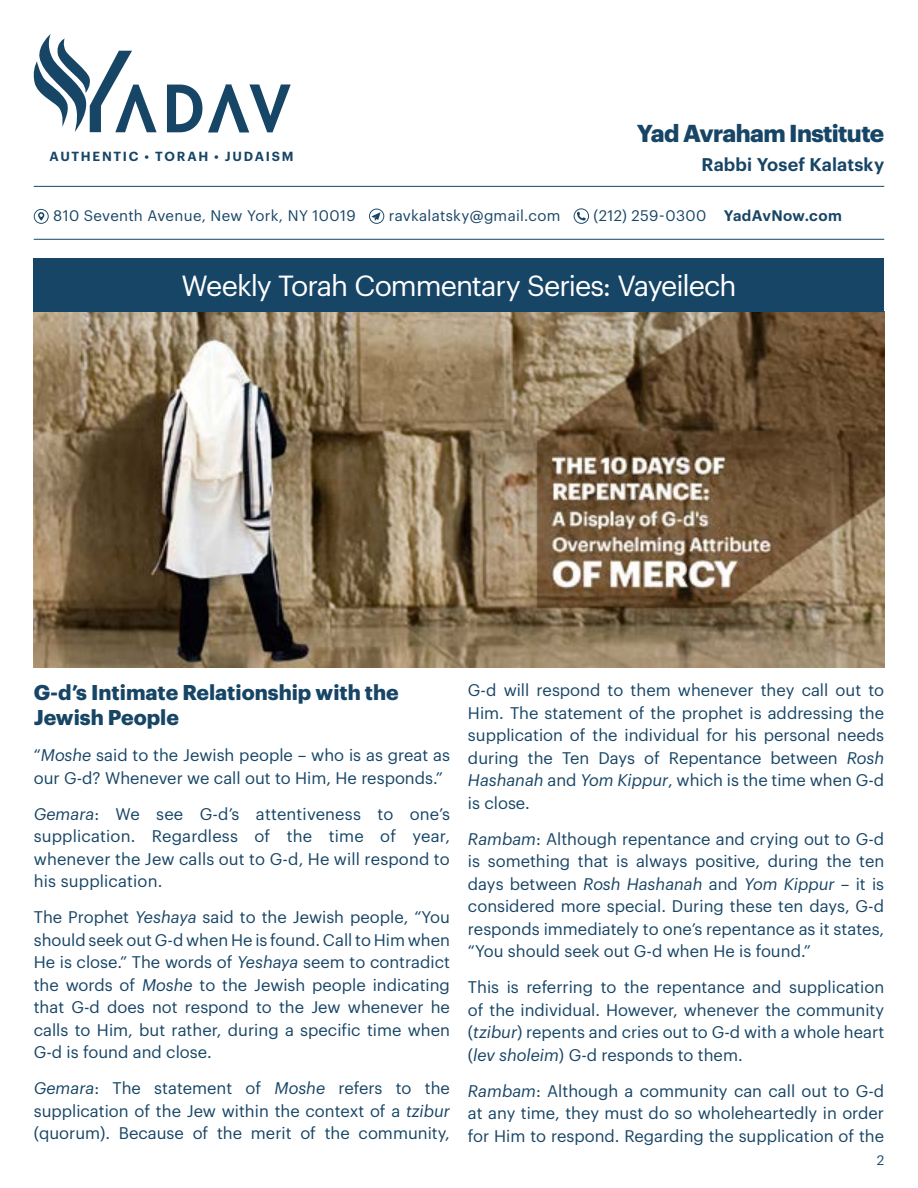
<style>
.page{position:relative;width:918px;height:1188px;background:#fff}
.page>*{position:absolute;margin:0;border:0;box-sizing:border-box;transform-origin:0 0}
.t1{font:28.5px "Graphik";letter-spacing:-.035em;color:#fff}
.t2{font:700 24px "Graphik";letter-spacing:-.025em;color:#174566}
.t3{font:700 21px/25.5px "Graphik";color:#174566}
.t4{font:600 18px "Graphik";letter-spacing:.01em;color:#174566}
.t5{font:16.5px/22.5px "Graphik";color:#174566;text-align:justify}
.t6{font:15px "Graphik";letter-spacing:.02em;color:#174566}
.t7{font:13.5px "Graphik";color:#174566}
.t8{font:600 12.9px "Graphik";letter-spacing:.135em;color:#174566}
.s1{font-weight:600}
.s2{font-style:italic}
</style>
<div class="page">
<img style="left:34px;top:312px;width:850px;height:356px">
<svg style="left:167px;top:85px;width:35px;height:47px"></svg>
<svg style="left:208px;top:84px;width:83px;height:48px"></svg>
<svg style="left:33px;top:34px;width:124px;height:98px"></svg>
<div style="left:34px;top:258px;width:850px;height:54px;background:#174566"></div>
<svg style="left:34px;top:209px;width:15px;height:15px"></svg>
<svg style="left:369px;top:209px;width:15px;height:15px"></svg>
<svg style="left:574px;top:208px;width:15px;height:16px"></svg>
<hr style="left:34px;top:186px;width:850px;height:1px;background:#174566">
<hr style="left:34px;top:239px;width:850px;height:1px;background:#174566">
<p class="t8" style="left:50px;top:146px;width:245px">AUTHENTIC • TORAH • JUDAISM</p>
<h2 class="t2" style="left:637px;top:115px;width:249px">Yad Avraham Institute</h2>
<p class="t4" style="left:702px;top:151px;width:184px">Rabbi Yosef Kalatsky</p>
<p class="t6" style="left:53px;top:204px;width:304px">810 Seventh Avenue, New York, NY 10019</p>
<p class="t6" style="left:389px;top:204px;width:173px">ravkalatsky@gmail.com</p>
<p class="t6" style="left:594px;top:204px;width:250px">(212) 259-0300 <span class="s1">YadAvNow.com</span></p>
<h1 class="t1" style="left:181px;top:265px;width:557px">Weekly Torah Commentary Series: Vayeilech</h1>
<p class="t3" style="left:34px;top:678px;width:367px">G-d’s Intimate Relationship with the<br>Jewish People</p>
<p class="t5" style="left:34px;top:743px;width:418px">“<span class="s2">Moshe</span> said to the Jewish people – who is as great as our G-d? Whenever we call out to Him, He responds.”</p>
<p class="t5" style="left:34px;top:801px;width:418px"><span class="s2">Gemara</span>: We see G-d’s attentiveness to one’s supplication. Regardless of the time of year, whenever the Jew calls out to G-d, He will respond to his supplication.</p>
<p class="t5" style="left:34px;top:905px;width:418px">The Prophet <span class="s2">Yeshaya</span> said to the Jewish people, “You should seek out G-d when He is found. Call to Him when He is close.” The words of <span class="s2">Yeshaya</span> seem to contradict the words of <span class="s2">Moshe</span> to the Jewish people indicating that G-d does not respond to the Jew whenever he calls to Him, but rather, during a specific time when G-d is found and close.</p>
<p class="t5" style="left:34px;top:1076px;width:418px"><span class="s2">Gemara</span>: The statement of <span class="s2">Moshe</span> refers to the supplication of the Jew within the context of a <span class="s2">tzibur </span>(quorum). Because of the merit of the community,</p>
<p class="t5" style="left:468px;top:678px;width:418px">G-d will respond to them whenever they call out to Him. The statement of the prophet is addressing the supplication of the individual for his personal needs during the Ten Days of Repentance between <span class="s2">Rosh Hashanah</span> and <span class="s2">Yom Kippur</span>, which is the time when G-d is close.</p>
<p class="t5" style="left:468px;top:826px;width:418px"><span class="s2">Rambam</span>: Although repentance and crying out to G-d is something that is always positive, during the ten days between <span class="s2">Rosh Hashanah</span> and <span class="s2">Yom Kippur</span> – it is considered more special. During these ten days, G-d responds immediately to one’s repentance as it states, “You should seek out G-d when He is found.”</p>
<p class="t5" style="left:468px;top:975px;width:418px">This is referring to the repentance and supplication of the individual. However, whenever the community (<span class="s2">tzibur</span>) repents and cries out to G-d with a whole heart (<span class="s2">lev sholeim</span>) G-d responds to them.</p>
<p class="t5" style="left:468px;top:1078px;width:418px"><span class="s2">Rambam</span>: Although a community can call out to G-d at any time, they must do so wholeheartedly in order for Him to respond. Regarding the supplication of the</p>
<p class="t7" style="left:877px;top:1150px;width:9px">2</p>
</div>
